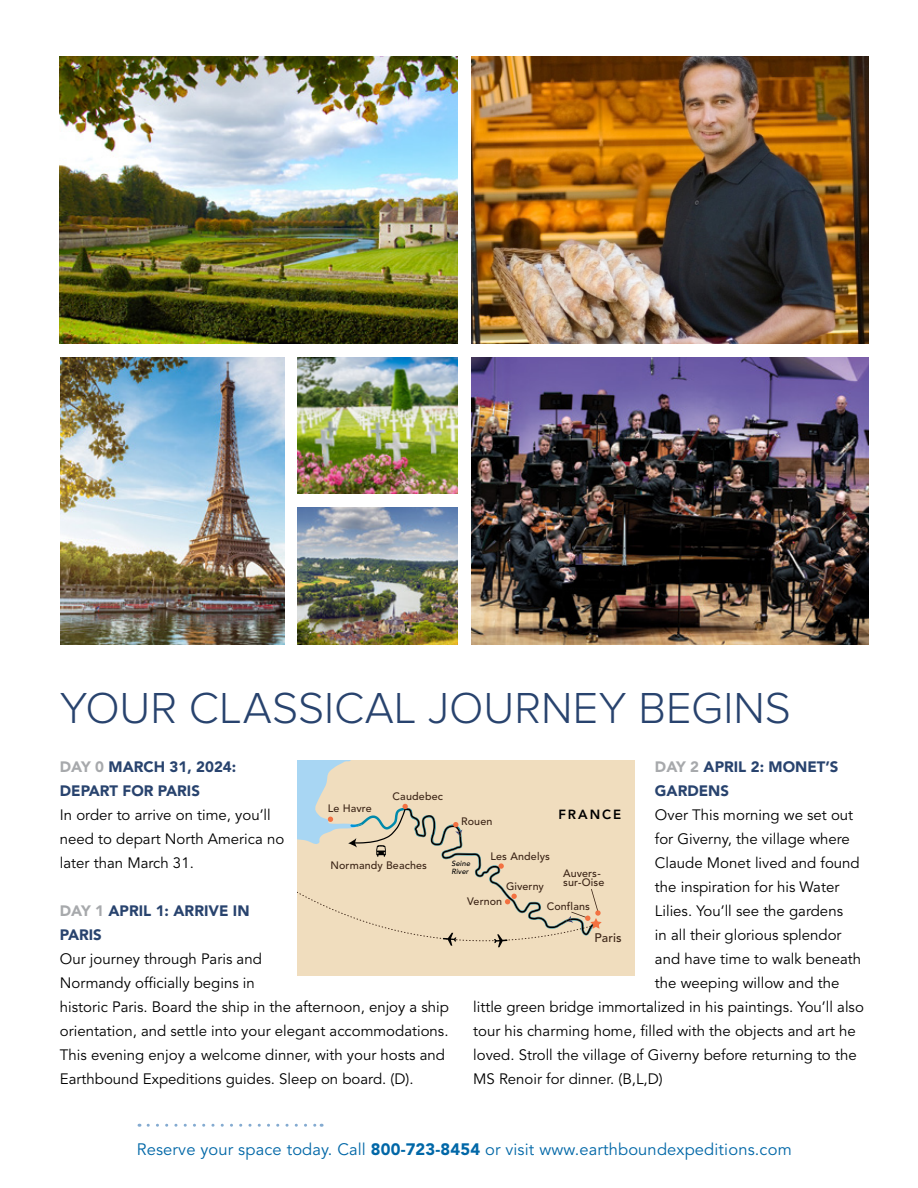
<style>
.page{position:relative;width:918px;height:1188px;background:#fff}
.page>*{position:absolute;margin:0;border:0;box-sizing:border-box;transform-origin:0 0}
.t1{font:300 45px "Proxima Nova";color:#28436e}
.t2{font:16.5px "Avenir";letter-spacing:.01em;color:#0067a7}
.t3{font:15px/24px "Avenir";color:#000}
.t4{font:900 15px/24px "Avenir";color:#28436e}
.t5{font:800 13.2px "Avenir";letter-spacing:.15em;color:#000}
.t6{font:500 12.3px "Avenir";letter-spacing:.005em;color:#3b2416}
.t7{font:500 10.8px/9.9px "Avenir";letter-spacing:.01em;color:#3b2416}
.t8{font:italic 500 7.35px/8.2px "Avenir";letter-spacing:.02em;color:#000}
.s1{color:#a7a9ac}
.s2{font-weight:900}
</style>
<div class="page">
<img style="left:471px;top:56px;width:397px;height:288px">
<img style="left:60px;top:56px;width:397px;height:288px">
<img style="left:471px;top:357px;width:397px;height:288px">
<img style="left:61px;top:357px;width:223px;height:287px">
<img style="left:298px;top:357px;width:159px;height:137px">
<img style="left:298px;top:507px;width:159px;height:137px">
<div style="left:298px;top:760px;width:337px;height:215px;background:#f0ddbe"></div>
<svg style="left:298px;top:804px;width:304px;height:143px;background:#e5d5b9"></svg>
<svg style="left:148px;top:1124px;width:174px;height:3px"></svg>
<h1 class="t1" style="left:60px;top:682px;width:733px">YOUR CLASSICAL JOURNEY BEGINS</h1>
<p class="t4" style="left:60px;top:754px;width:178px"><span class="s1">DAY 0</span> MARCH 31, 2024:<br>DEPART FOR PARIS</p>
<p class="t3" style="left:60px;top:803px;width:226px">In order to arrive on time, you’ll need to depart North America no later than March 31.</p>
<p class="t4" style="left:60px;top:898px;width:191px"><span class="s1">DAY 1</span> APRIL 1: ARRIVE IN<br>PARIS</p>
<p class="t3" style="left:60px;top:947px;width:391px">Our journey through Paris and<br>Normandy officially begins in<br>historic Paris. Board the ship in the afternoon, enjoy a ship orientation, and settle into your elegant accommodations.<br>This evening enjoy a welcome dinner, with your hosts and Earthbound Expeditions guides. Sleep on board. (D).</p>
<p class="t4" style="left:655px;top:754px;width:185px"><span class="s1">DAY 2</span> APRIL 2: MONET’S<br>GARDENS</p>
<p class="t3" style="left:655px;top:803px;width:200px">Over This morning we set out</p>
<p class="t3" style="left:655px;top:827px;width:196px">for Giverny, the village where</p>
<p class="t3" style="left:655px;top:851px;width:206px">Claude Monet lived and found</p>
<p class="t3" style="left:655px;top:875px;width:186px">the inspiration for his Water</p>
<p class="t3" style="left:655px;top:899px;width:190px">Lilies. You’ll see the gardens</p>
<p class="t3" style="left:655px;top:923px;width:188px">in all their glorious splendor</p>
<p class="t3" style="left:655px;top:947px;width:208px">and have time to walk beneath</p>
<p class="t3" style="left:655px;top:971px;width:186px">the weeping willow and the</p>
<p class="t3" style="left:473px;top:995px;width:392px">little green bridge immortalized in his paintings. You’ll also</p>
<p class="t3" style="left:473px;top:1019px;width:384px">tour his charming home, filled with the objects and art he</p>
<p class="t3" style="left:473px;top:1043px;width:385px">loved. Stroll the village of Giverny before returning to the</p>
<p class="t3" style="left:473px;top:1067px;width:191px">MS Renoir for dinner. (B,L,D)</p>
<p class="t7" style="left:393px;top:792px;width:52px">Caudebec</p>
<p class="t7" style="left:328px;top:804px;width:45px">Le Havre</p>
<p class="t5" style="left:558px;top:807px;width:64px">FRANCE</p>
<p class="t7" style="left:461px;top:817px;width:33px">Rouen</p>
<p class="t7" style="left:490px;top:852px;width:61px">Les Andelys</p>
<p class="t8" style="left:451px;top:860px;width:20px">Seine<br>River</p>
<p class="t7" style="left:330px;top:861px;width:98px">Normandy Beaches</p>
<p class="t7" style="left:563px;top:868px;width:43px">Auvers&shy;sur-Oise</p>
<p class="t7" style="left:506px;top:882px;width:39px">Giverny</p>
<p class="t7" style="left:467px;top:897px;width:37px">Vernon</p>
<p class="t7" style="left:547px;top:902px;width:45px">Conflans</p>
<p class="t6" style="left:594px;top:930px;width:29px">Paris</p>
<p class="t2" style="left:137px;top:1140px;width:656px">Reserve your space today. Call <span class="s2">800-723-8454</span> or visit www.earthboundexpeditions.com</p>
</div>
